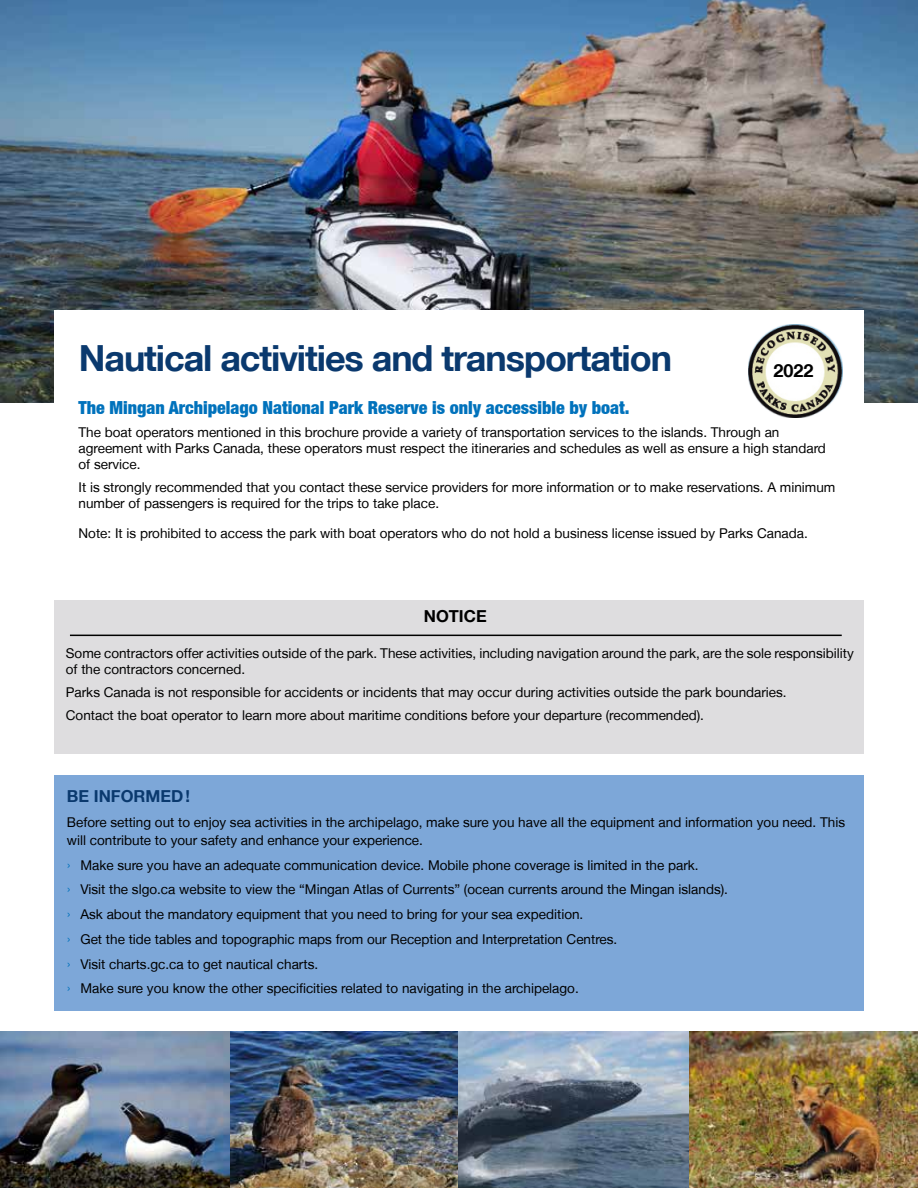
<style>
.page{position:relative;width:918px;height:1188px;background:#fff}
.page>*{position:absolute;margin:0;border:0;box-sizing:border-box;transform-origin:0 0}
.t1{font:700 36px "Helvetica Neue LT";letter-spacing:-.03em;color:#0a396e}
.t2{font:900 condensed 18px "Helvetica Neue";color:#0072bc}
.t3{font:700 18px "Helvetica Neue LT";color:#000}
.t4{font:700 16.5px "Helvetica Neue LT";color:#0a396e}
.t5{font:700 16.5px "Helvetica Neue LT";color:#000}
.t6{font:13.5px/24.8px "Helvetica Neue LT";color:#000}
.s1{font-weight:300;font-size:15px;color:#0072bc}
</style>
<div class="page">
<img style="left:0;top:0;width:918px;height:402px">
<div style="left:54px;top:310px;width:810px;height:266px;background:#fff"></div>
<div style="left:54px;top:601px;width:810px;height:153px;background:#dedddf"></div>
<hr style="left:70px;top:635px;width:772px;height:1px;background:#000">
<div style="left:54px;top:776px;width:810px;height:235px;background:#7da7d8"></div>
<img style="left:0;top:1031px;width:918px;height:157px">
<img style="left:748px;top:324px;width:95px;height:94px">
<div style="left:767px;top:364px;width:53px;height:15px;background:#fff"></div>
<h1 class="t1" style="left:79px;top:336px;width:595px">Nautical activities and transportation</h1>
<h2 class="t3" style="left:774px;top:360px;width:42px">2022</h2>
<h2 class="t2" style="left:79px;top:396px;width:553px">The Mingan Archipelago National Park Reserve is only accessible by boat.</h2>
<p class="t6" style="left:79px;top:424px;width:749px;line-height:16.2px">The boat operators mentioned in this brochure provide a variety of transportation services to the islands. Through an agreement with Parks Canada, these operators must respect the itineraries and schedules as well as ensure a high standard of service.</p>
<p class="t6" style="left:79px;top:479px;width:758px;line-height:16.2px">It is strongly recommended that you contact these service providers for more information or to make reservations. A minimum number of passengers is required for the trips to take place.</p>
<p class="t6" style="left:79px;top:521px;width:731px">Note: It is prohibited to access the park with boat operators who do not hold a business license issued by Parks Canada.</p>
<p class="t5" style="left:424px;top:606px;width:64px">NOTICE</p>
<p class="t6" style="left:66px;top:645px;width:790px;line-height:16.2px">Some contractors offer activities outside of the park. These activities, including navigation around the park, are the sole responsibility of the contractors concerned.</p>
<p class="t6" style="left:66px;top:680px;width:722px;line-height:23px">Parks Canada is not responsible for accidents or incidents that may occur during activities outside the park boundaries.<br>Contact the boat operator to learn more about maritime conditions before your departure (recommended).</p>
<p class="t4" style="left:67px;top:786px;width:125px">BE INFORMED!</p>
<p class="t6" style="left:67px;top:813px;width:780px;line-height:18px">Before setting out to enjoy sea activities in the archipelago, make sure you have all the equipment and information you need. This will contribute to your safety and enhance your experience.</p>
<p class="t6" style="left:67px;top:852px;width:663px"><span class="s1">›</span> Make sure you have an adequate communication device. Mobile phone coverage is limited in the park.<br><span class="s1">›</span> Visit the slgo.ca website to view the “Mingan Atlas of Currents” (ocean currents around the Mingan islands). <span class="s1">›</span> Ask about the mandatory equipment that you need to bring for your sea expedition.<br><span class="s1">›</span> Get the tide tables and topographic maps from our Reception and Interpretation Centres.<br><span class="s1">›</span> Visit charts.gc.ca to get nautical charts.<br><span class="s1">›</span> Make sure you know the other specificities related to navigating in the archipelago.</p>
</div>
